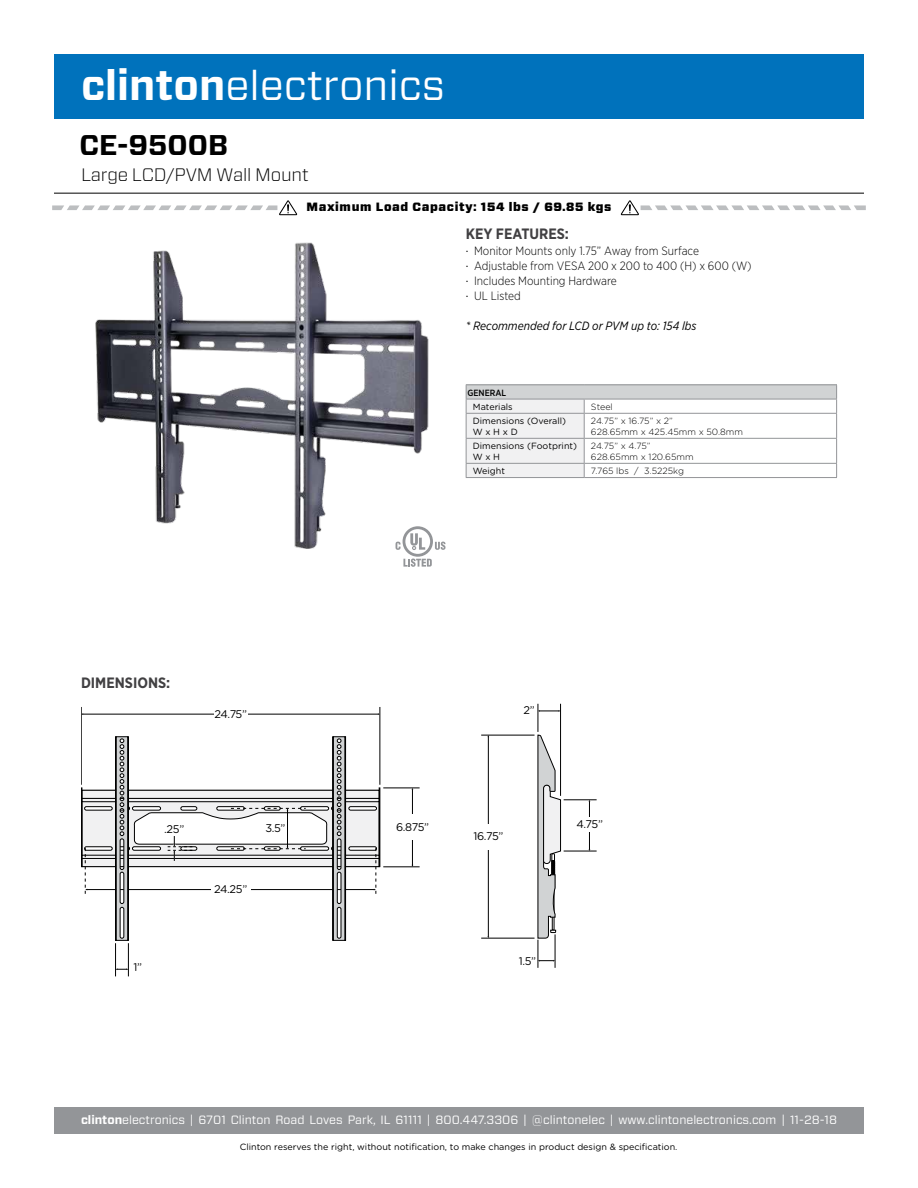
<style>
.page{position:relative;width:918px;height:1188px;background:#fff}
.page>*{position:absolute;margin:0;border:0;box-sizing:border-box;transform-origin:0 0}
.t1{font:42px "Forza";color:#fff}
.t2{font:700 28.5px "Forza";color:#000}
.t3{font:300 18px "Forza";letter-spacing:-.01em;color:#000}
.t4{font:700 15px "Gotham Narrow";color:#414042}
.t5{font:12px "Forza";color:#fff}
.t6{font:300 12px/15px "Gotham Narrow";color:#000}
.t7{font:900 12px "Forza";letter-spacing:.05em;color:#000}
.t8{font:italic 12px "Gotham Narrow";color:#000}
.t9{font:11.1px "Gotham Rounded";letter-spacing:-.055em;color:#000}
.t10{font:9px/10.8px "Gotham Rounded";color:#000}
.t11{font:300 9px/10.8px "Gotham Rounded";color:#000}
.t12{font:500 9px "Gotham Narrow";color:#000}
.s1{font-weight:700}
.s2{font-weight:400}
</style>
<div class="page">
<div style="left:54px;top:55px;width:810px;height:64px;background:#0072bc"></div>
<div style="left:54px;top:1107px;width:810px;height:27px;background:#939598"></div>
<hr style="left:54px;top:193px;width:810px;height:1px;background:#000">
<img style="left:95px;top:242px;width:334px;height:307px">
<svg style="left:52px;top:200px;width:245px;height:15px"></svg>
<svg style="left:621px;top:200px;width:245px;height:15px"></svg>
<hr style="left:83px;top:714px;width:295px;height:1px;background:#000">
<hr style="left:380px;top:707px;width:1px;height:78px;background:#000">
<hr style="left:81px;top:707px;width:1px;height:78px;background:#000">
<div style="left:214px;top:702px;width:33px;height:25px;background:#fff"></div>
<hr style="left:412px;top:789px;width:1px;height:76px;background:#000">
<hr style="left:383px;top:867px;width:37px;height:1px;background:#000">
<hr style="left:383px;top:788px;width:37px;height:1px;background:#000">
<div style="left:396px;top:815px;width:33px;height:25px;background:#fff"></div>
<hr style="left:589px;top:801px;width:1px;height:49px;background:#000">
<hr style="left:564px;top:851px;width:33px;height:1px;background:#000">
<hr style="left:564px;top:800px;width:33px;height:1px;background:#000">
<hr style="left:488px;top:737px;width:1px;height:200px;background:#000">
<hr style="left:481px;top:938px;width:54px;height:1px;background:#000">
<hr style="left:481px;top:735px;width:54px;height:1px;background:#000">
<div style="left:573px;top:817px;width:33px;height:15px;background:#fff"></div>
<div style="left:471px;top:824px;width:34px;height:25px;background:#fff"></div>
<svg style="left:537px;top:704px;width:24px;height:264px"></svg>
<svg style="left:116px;top:968px;width:12px;height:2px"></svg>
<hr style="left:115px;top:943px;width:1px;height:33px;background:#000">
<hr style="left:128px;top:943px;width:1px;height:33px;background:#000">
<svg style="left:81px;top:736px;width:299px;height:205px"></svg>
<div style="left:466px;top:385px;width:371px;height:14px;background:#d1d3d4"></div>
<hr style="left:584px;top:399px;width:253px;height:1px;background:#939598">
<hr style="left:584px;top:413px;width:253px;height:1px;background:#939598">
<hr style="left:584px;top:438px;width:253px;height:1px;background:#939598">
<hr style="left:584px;top:463px;width:253px;height:1px;background:#939598">
<hr style="left:584px;top:477px;width:253px;height:1px;background:#939598">
<hr style="left:466px;top:384px;width:118px;height:1px;background:#939598">
<svg style="left:466px;top:385px;width:119px;height:93px"></svg>
<hr style="left:584px;top:384px;width:253px;height:1px;background:#939598">
<svg style="left:836px;top:385px;width:1px;height:92px"></svg>
<svg style="left:396px;top:526px;width:50px;height:41px"></svg>
<h1 class="t1" style="left:81px;top:57px;width:366px"><span class="s1">clinton</span>electronics</h1>
<h2 class="t2" style="left:80px;top:126px;width:150px">CE-9500B</h2>
<h3 class="t3" style="left:81px;top:163px;width:229px">Large LCD/PVM Wall Mount</h3>
<h3 class="t7" style="left:306px;top:199px;width:307px">Maximum Load Capacity: 154 lbs / 69.85 kgs</h3>
<h3 class="t4" style="left:466px;top:224px;width:105px">KEY FEATURES:</h3>
<h3 class="t6" style="left:466px;top:243px;width:287px"><span class="s2">·</span> Monitor Mounts only 1.75” Away from Surface<br><span class="s2">·</span> Adjustable from VESA 200 x 200 to 400 (H) x 600 (W) <span class="s2">·</span> Includes Mounting Hardware<br><span class="s2">·</span> UL Listed</h3>
<h3 class="t8" style="left:466px;top:319px;width:232px">* Recommended for LCD or PVM up to: 154 lbs</h3>
<h3 class="t4" style="left:81px;top:673px;width:91px">DIMENSIONS:</h3>
<p class="t9" style="left:214px;top:706px;width:34px">24.75”</p>
<p class="t9" style="left:164px;top:822px;width:22px">.25”</p>
<p class="t9" style="left:265px;top:820px;width:22px">3.5”</p>
<p class="t9" style="left:133px;top:959px;width:10px">1”</p>
<p class="t9" style="left:214px;top:881px;width:35px">24.25”</p>
<p class="t12" style="left:467px;top:387px;width:40px">GENERAL</p>
<p class="t10" style="left:473px;top:401px;width:41px">Materials</p>
<p class="t11" style="left:591px;top:401px;width:23px">Steel</p>
<p class="t10" style="left:473px;top:415px;width:95px">Dimensions (Overall)<br>W x H x D</p>
<p class="t11" style="left:591px;top:415px;width:154px">24.75” x 16.75” x 2”<br>628.65mm x 425.45mm x 50.8mm</p>
<p class="t10" style="left:473px;top:440px;width:106px">Dimensions (Footprint)<br>W x H</p>
<p class="t11" style="left:591px;top:440px;width:104px">24.75” x 4.75”<br>628.65mm x 120.65mm</p>
<p class="t10" style="left:473px;top:465px;width:34px">Weight</p>
<p class="t11" style="left:591px;top:465px;width:94px">7.765 lbs / 3.5225kg</p>
<p class="t9" style="left:524px;top:703px;width:13px">2”</p>
<p class="t9" style="left:396px;top:819px;width:35px">6.875”</p>
<p class="t9" style="left:576px;top:816px;width:28px">4.75”</p>
<p class="t9" style="left:474px;top:828px;width:31px">16.75”</p>
<p class="t9" style="left:519px;top:953px;width:19px">1.5”</p>
<h3 class="t5" style="left:81px;top:1111px;width:758px"><span class="s1">clinton</span>electronics | 6701 Clinton Road Loves Park, IL 61111 | 800.447.3306 | @clintonelec | www.clintonelectronics.com | 11-28-18</h3>
<p class="t10" style="left:240px;top:1141px;width:439px">Clinton reserves the right, without notification, to make changes in product design &amp; specification.</p>
</div>
